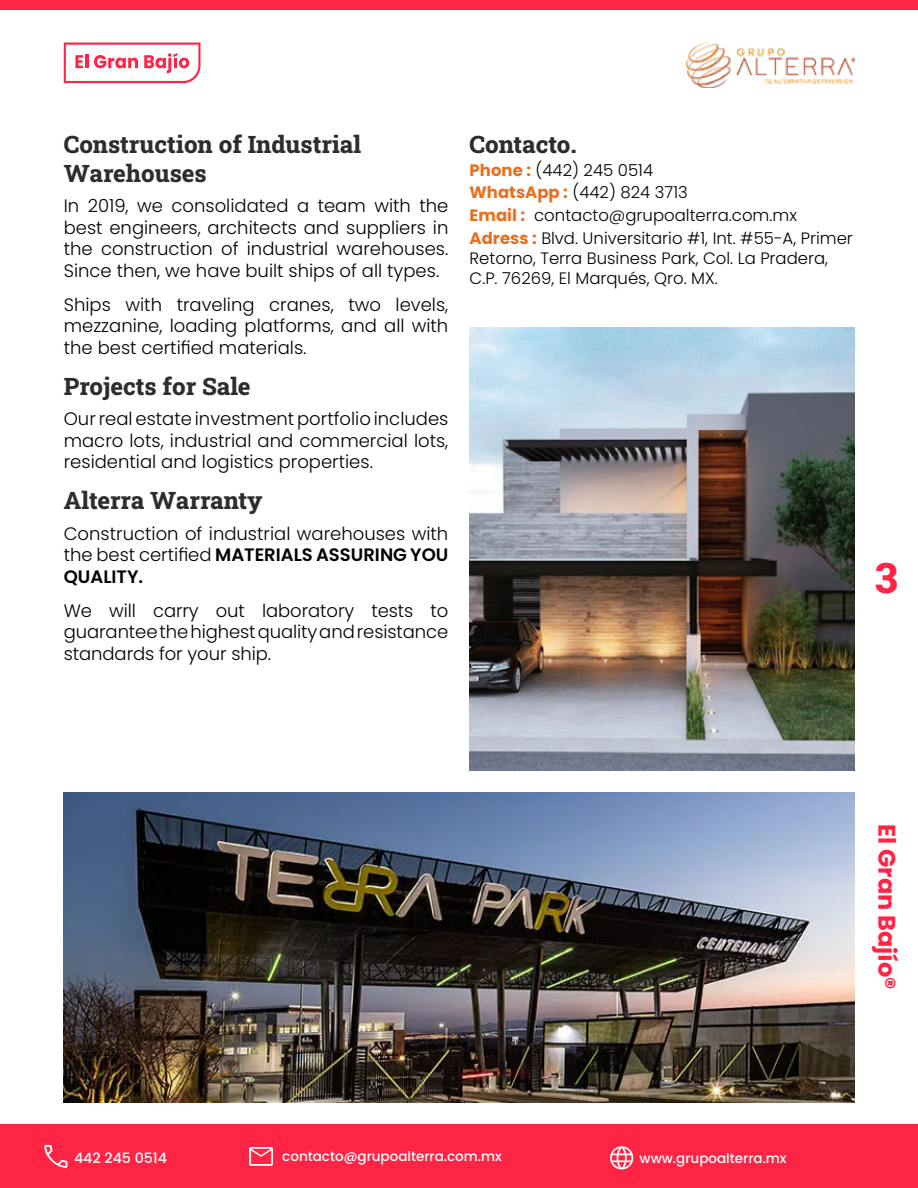
<style>
.page{position:relative;width:918px;height:1188px;background:#fff}
.page>*{position:absolute;margin:0;border:0;box-sizing:border-box;transform-origin:0 0}
.t1{font:800 42px "Roboto Slab";color:#ff2444}
.t2{font:800 24px/28.8px "Roboto Slab";color:#2d2d2d}
.t3{font:700 24px "Poppins";color:#ff2444}
.t4{font:300 18px/21.6px "Poppins";color:#000;text-align:justify}
.t5{font:300 16.5px/22.8px "Poppins";color:#000}
.t6{font:500 14.25px "Poppins";color:#fff}
.t7{font:500 13.5px "Poppins";color:#fff}
.s1{font-weight:600}
.s2{font-weight:700;color:#ea6f1d}
</style>
<div class="page">
<div style="left:0;top:0;width:918px;height:10px;background:#ff2444"></div>
<svg style="left:64px;top:43px;width:136px;height:40px"></svg>
<img style="left:64px;top:792px;width:790px;height:311px">
<img style="left:686px;top:43px;width:168px;height:44px">
<div style="left:0;top:1124px;width:918px;height:64px;background:#ff2444"></div>
<svg style="left:610px;top:1146px;width:23px;height:23px"></svg>
<svg style="left:249px;top:1147px;width:24px;height:19px"></svg>
<svg style="left:44px;top:1145px;width:24px;height:23px"></svg>
<img style="left:470px;top:328px;width:384px;height:443px">
<h2 class="t2" style="left:64px;top:129px;width:299px">Construction of Industrial<br>Warehouses</h2>
<p class="t4" style="left:64px;top:195px;width:386px">In 2019, we consolidated a team with the best engineers, architects and suppliers in the construction of industrial warehouses.<br>Since then, we have built ships of all types.</p>
<p class="t4" style="left:64px;top:294px;width:386px">Ships with traveling cranes, two levels, mezzanine, loading platforms, and all with the best certified materials.</p>
<h2 class="t2" style="left:64px;top:371px;width:188px">Projects for Sale</h2>
<p class="t4" style="left:64px;top:408px;width:386px">Our real estate investment portfolio includes macro lots, industrial and commercial lots, residential and logistics properties.</p>
<h2 class="t2" style="left:64px;top:485px;width:200px">Alterra Warranty</h2>
<p class="t4" style="left:64px;top:523px;width:386px">Construction of industrial warehouses with the best certified <span class="s1">MATERIALS ASSURING YOU QUALITY.</span></p>
<p class="t4" style="left:64px;top:600px;width:386px">We will carry out laboratory tests to guarantee the highest quality and resistance standards for your ship.</p>
<h2 class="t2" style="left:470px;top:129px;width:109px">Contacto.</h2>
<p class="t5" style="left:470px;top:158px;width:385px"><span class="s2">Phone :</span> (442) 245 0514<br><span class="s2">WhatsApp :</span> (442) 824 3713<br><span class="s2">Email :</span> contacto@grupoalterra.com.mx <span class="s2">Adress :</span> Blvd. Universitario #1, Int. #55-A, Primer</p>
<p class="t5" style="left:470px;top:248px;width:360px;line-height:19.8px">Retorno, Terra Business Park, Col. La Pradera,<br>C.P. 76269, El Marqués, Qro. MX.</p>
<h1 class="t1" style="left:875px;top:549px;width:24px">3</h1>
<h2 class="t3" style="left:901px;top:824px;width:167px;rotate:90deg">El Gran Bajío®</h2>
<p class="t6" style="left:74px;top:1150px;width:95px">442 245 0514</p>
<p class="t7" style="left:282px;top:1149px;width:221px">contacto@grupoalterra.com.mx</p>
<p class="t7" style="left:640px;top:1150px;width:149px">www.grupoalterra.mx</p>
</div>
